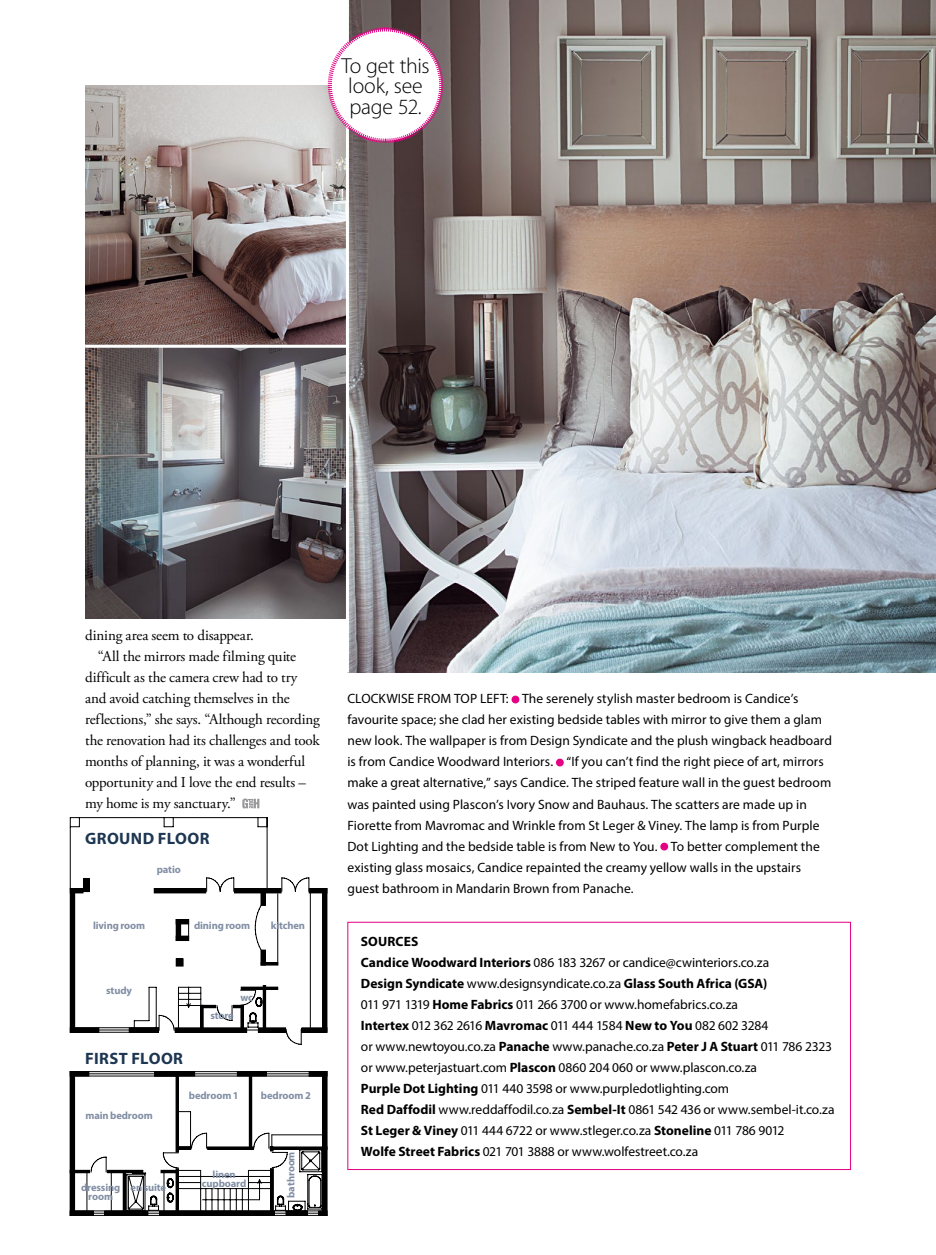
<style>
.page{position:relative;width:936px;height:1255px;background:#fff}
.page>*{position:absolute;margin:0;border:0;box-sizing:border-box;transform-origin:0 0}
.t1{font:300 21.75px/20.7px "Myriad Pro";letter-spacing:-.01em;color:#000;text-align:center}
.t2{font:700 16.5px "Myriad Pro";color:#1d3652}
.t3{font:15px "Adobe Garamond Pro";letter-spacing:-.01em;color:#000}
.t4{font:13.5px/21px "Myriad Pro";color:#000}
.t5{font:700 10.5px/9px "Myriad Pro";letter-spacing:-.01em;color:#818ea4;text-align:center}
.s1{font-weight:700}
</style>
<div class="page">
<img style="left:349px;top:0;width:586px;height:672px">
<img style="left:85px;top:85px;width:261px;height:534px">
<div style="left:347px;top:921px;width:503px;height:248px;border:1px solid #e50084"></div>
<svg style="left:511px;top:695px;width:8px;height:8px"></svg>
<svg style="left:556px;top:758px;width:7px;height:8px"></svg>
<svg style="left:660px;top:842px;width:8px;height:8px"></svg>
<svg style="left:242px;top:798px;width:17px;height:10px"></svg>
<hr style="left:85px;top:345px;width:262px;height:3px;background:#fff">
<svg style="left:327px;top:27px;width:117px;height:117px"></svg>
<svg style="left:70px;top:817px;width:241px;height:227px"></svg>
<hr style="left:309px;top:888px;width:18px;height:4px;background:#000">
<div style="left:309px;top:888px;width:18px;height:5px;border:1px solid #000"></div>
<div style="left:302px;top:1027px;width:25px;height:5px;background:#000"></div>
<div style="left:302px;top:1027px;width:25px;height:5px;border:1px solid #000"></div>
<div style="left:258px;top:1027px;width:27px;height:5px;background:#000"></div>
<div style="left:258px;top:1027px;width:28px;height:5px;border:1px solid #000"></div>
<div style="left:175px;top:1027px;width:72px;height:5px;background:#000"></div>
<div style="left:175px;top:1027px;width:72px;height:5px;border:1px solid #000"></div>
<hr style="left:234px;top:888px;width:47px;height:4px;background:#000">
<div style="left:234px;top:888px;width:47px;height:5px;border:1px solid #000"></div>
<div style="left:261px;top:962px;width:17px;height:3px;border:1px solid #000"></div>
<div style="left:241px;top:986px;width:37px;height:3px;border:1px solid #000"></div>
<svg style="left:233px;top:996px;width:29px;height:31px"></svg>
<svg style="left:70px;top:878px;width:146px;height:154px"></svg>
<hr style="left:176px;top:919px;width:12px;height:4px;background:#000">
<div style="left:176px;top:919px;width:13px;height:5px;border:1px solid #000"></div>
<hr style="left:176px;top:936px;width:12px;height:4px;background:#000">
<div style="left:176px;top:935px;width:13px;height:5px;border:1px solid #000"></div>
<div style="left:322px;top:888px;width:5px;height:144px;background:#000"></div>
<div style="left:70px;top:888px;width:5px;height:144px;background:#000"></div>
<div style="left:176px;top:919px;width:5px;height:21px;background:#000"></div>
<div style="left:261px;top:949px;width:4px;height:16px;border:1px solid #000"></div>
<div style="left:261px;top:890px;width:4px;height:15px;border:1px solid #000"></div>
<div style="left:176px;top:958px;width:7px;height:8px;background:#000"></div>
<div style="left:200px;top:1005px;width:3px;height:24px;border:1px solid #000"></div>
<div style="left:241px;top:1005px;width:2px;height:24px;border:1px solid #000"></div>
<div style="left:263px;top:985px;width:3px;height:44px;border:1px solid #000"></div>
<svg style="left:75px;top:1071px;width:247px;height:144px"></svg>
<div style="left:319px;top:1210px;width:8px;height:5px;background:#000"></div>
<div style="left:319px;top:1210px;width:8px;height:5px;border:1px solid #000"></div>
<div style="left:286px;top:1210px;width:21px;height:5px;background:#000"></div>
<div style="left:286px;top:1210px;width:21px;height:5px;border:1px solid #000"></div>
<div style="left:159px;top:1210px;width:115px;height:5px;background:#000"></div>
<div style="left:159px;top:1210px;width:116px;height:5px;border:1px solid #000"></div>
<div style="left:105px;top:1210px;width:43px;height:5px;background:#000"></div>
<div style="left:105px;top:1210px;width:43px;height:5px;border:1px solid #000"></div>
<div style="left:70px;top:1210px;width:23px;height:5px;background:#000"></div>
<div style="left:70px;top:1210px;width:23px;height:5px;border:1px solid #000"></div>
<hr style="left:237px;top:1071px;width:29px;height:4px;background:#000">
<div style="left:237px;top:1071px;width:29px;height:5px;border:1px solid #000"></div>
<hr style="left:154px;top:1071px;width:41px;height:4px;background:#000">
<div style="left:154px;top:1071px;width:41px;height:5px;border:1px solid #000"></div>
<hr style="left:70px;top:1071px;width:19px;height:4px;background:#000">
<div style="left:70px;top:1071px;width:19px;height:5px;border:1px solid #000"></div>
<div style="left:322px;top:1071px;width:5px;height:144px;background:#000"></div>
<div style="left:70px;top:1071px;width:5px;height:144px;background:#000"></div>
<h1 class="t1" style="left:341px;top:55px;width:90px">To get this look, see page 52.</h1>
<p class="t3" style="left:85px;top:626px;width:170px">dining area seem to disappear.</p>
<p class="t3" style="left:98px;top:647px;width:200px">“All the mirrors made filming quite</p>
<p class="t3" style="left:85px;top:668px;width:214px">difficult as the camera crew had to try</p>
<p class="t3" style="left:85px;top:689px;width:206px">and avoid catching themselves in the</p>
<p class="t3" style="left:85px;top:710px;width:236px">reflections,” she says. “Although recording</p>
<p class="t3" style="left:85px;top:731px;width:236px">the renovation had its challenges and took</p>
<p class="t3" style="left:85px;top:752px;width:221px">months of planning, it was a wonderful</p>
<p class="t3" style="left:85px;top:773px;width:222px">opportunity and I love the end results –</p>
<p class="t3" style="left:85px;top:794px;width:152px">my home is my sanctuary.”</p>
<p class="t2" style="left:85px;top:827px;width:13px">ground</p>
<p class="t2" style="left:158px;top:827px;width:12px">floor</p>
<p class="t5" style="left:157px;top:864px;width:26px">patio</p>
<p class="t5" style="left:93px;top:920px;width:54px">living room</p>
<p class="t5" style="left:194px;top:920px;width:58px">dining room</p>
<p class="t5" style="left:271px;top:920px;width:36px">kitchen</p>
<p class="t5" style="left:106px;top:986px;width:27px">study</p>
<p class="t5" style="left:240px;top:992px;width:14px">wc</p>
<p class="t5" style="left:210px;top:1010px;width:25px">store</p>
<p class="t2" style="left:85px;top:1047px;width:10px">first</p>
<p class="t2" style="left:131px;top:1047px;width:12px">floor</p>
<p class="t5" style="left:85px;top:1110px;width:69px">main bedroom</p>
<p class="t5" style="left:189px;top:1090px;width:51px">bedroom 1</p>
<p class="t5" style="left:261px;top:1090px;width:51px">bedroom 2</p>
<p class="t5" style="left:81px;top:1182px;width:41px">dressing room</p>
<p class="t5" style="left:131px;top:1182px;width:37px">en suite</p>
<p class="t5" style="left:202px;top:1169px;width:46px">linen cupboard</p>
<p class="t5" style="left:286px;top:1197px;width:48px;rotate:-90deg">bathroom</p>
<p class="t4" style="left:347px;top:688px;width:486px">CLOCKWISE FROM TOP LEFT: The serenely stylish master bedroom is Candice’s favourite space; she clad her existing bedside tables with mirror to give them a glam new look. The wallpaper is from Design Syndicate and the plush wingback headboard is from Candice Woodward Interiors. “If you can’t find the right piece of art, mirrors make a great alternative,” says Candice. The striped feature wall in the guest bedroom was painted using Plascon’s Ivory Snow and Bauhaus. The scatters are made up in Fiorette from Mavromac and Wrinkle from St Leger &amp; Viney. The lamp is from Purple Dot Lighting and the bedside table is from New to You. To better complement the existing glass mosaics, Candice repainted the creamy yellow walls in the upstairs guest bathroom in Mandarin Brown from Panache.</p>
<p class="t4" style="left:361px;top:930px;width:475px"><span class="s1">SOURCES<br>Candice Woodward Interiors</span> 086 183 3267 or candice@cwinteriors.co.za<br><span class="s1">Design Syndicate</span> www.designsyndicate.co.za <span class="s1">Glass South Africa (GSA)<br></span>011 971 1319 <span class="s1">Home Fabrics</span> 011 266 3700 or www.homefabrics.co.za<br><span class="s1">Intertex</span> 012 362 2616 <span class="s1">Mavromac</span> 011 444 1584 <span class="s1">New to You</span> 082 602 3284<br>or www.newtoyou.co.za <span class="s1">Panache</span> www.panache.co.za <span class="s1">Peter J A Stuart</span> 011 786 2323 or www.peterjastuart.com <span class="s1">Plascon</span> 0860 204 060 or www.plascon.co.za<br><span class="s1">Purple Dot Lighting</span> 011 440 3598 or www.purpledotlighting.com<br><span class="s1">Red Daffodil</span> www.reddaffodil.co.za <span class="s1">Sembel-It</span> 0861 542 436 or www.sembel-it.co.za <span class="s1">St Leger &amp; Viney</span> 011 444 6722 or www.stleger.co.za <span class="s1">Stoneline</span> 011 786 9012<br><span class="s1">Wolfe Street Fabrics</span> 021 701 3888 or www.wolfestreet.co.za</p>
</div>
